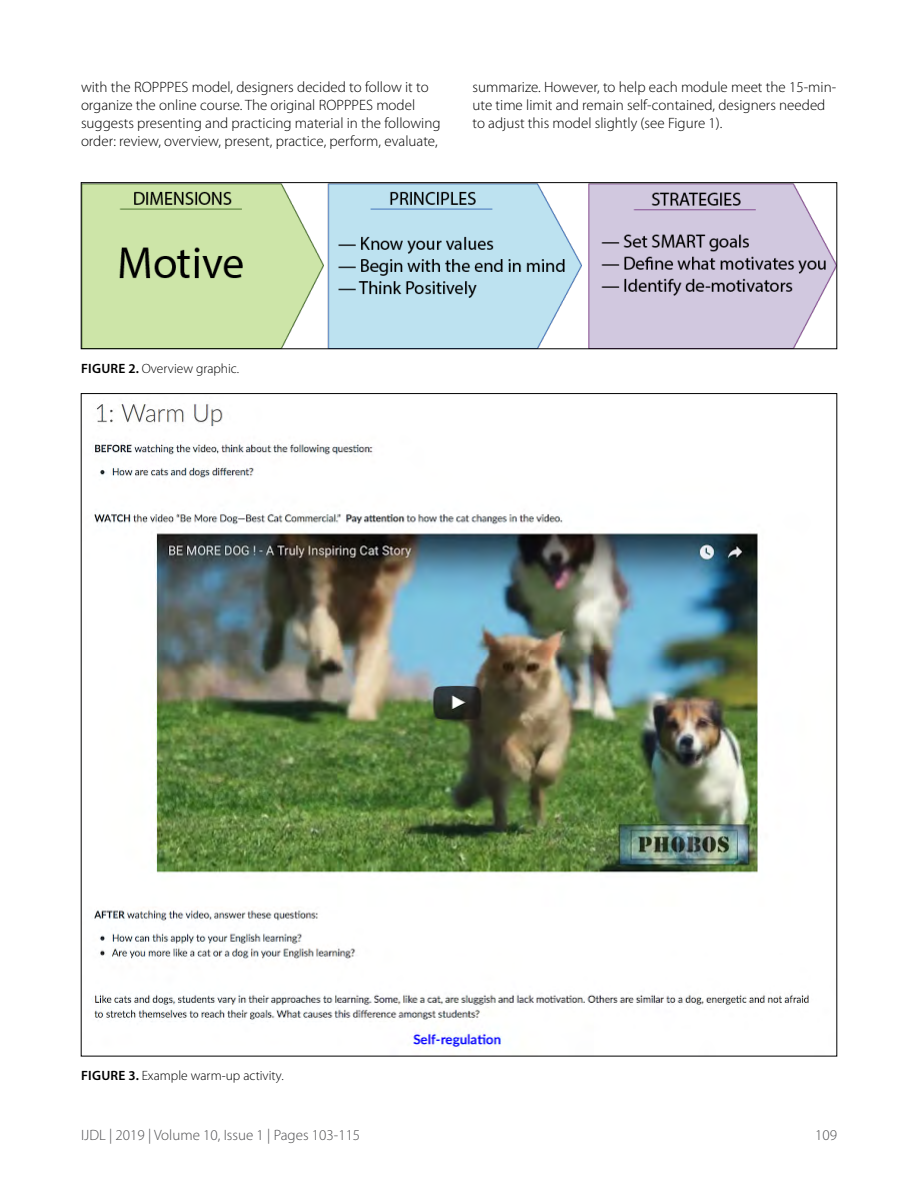
<style>
.page{position:relative;width:918px;height:1188px;background:#fff}
.page>*{position:absolute;margin:0;border:0;box-sizing:border-box;transform-origin:0 0}
.t1{font:300 15px/18px "Myriad Pro";color:#000}
.t2{font:300 15px "Myriad Pro";color:#4d4d4f}
.t3{font:300 13.5px "Myriad Pro";color:#000}
.s1{font-weight:600}
</style>
<div class="page">
<img style="left:83px;top:184px;width:752px;height:163px">
<div style="left:81px;top:182px;width:756px;height:167px;border:1px solid #000"></div>
<img style="left:92px;top:404px;width:717px;height:644px">
<p class="t1" style="left:81px;top:79px;width:361px">with the ROPPPES model, designers decided to follow it to organize the online course. The original ROPPPES model suggests presenting and practicing material in the following order: review, overview, present, practice, perform, evaluate,</p>
<p class="t1" style="left:472px;top:79px;width:365px">summarize. However, to help each module meet the 15-min&shy;ute time limit and remain self-contained, designers needed to adjust this model slightly (see Figure 1).</p>
<p class="t3" style="left:81px;top:361px;width:160px"><span class="s1">FIGURE 2.</span> Overview graphic.</p>
<p class="t3" style="left:81px;top:1068px;width:204px"><span class="s1">FIGURE 3.</span> Example warm-up activity.</p>
<p class="t2" style="left:81px;top:1126px;width:281px">IJDL | 2019 | Volume 10, Issue 1 | Pages 103-115</p>
<p class="t2" style="left:815px;top:1126px;width:23px">109</p>
</div>
